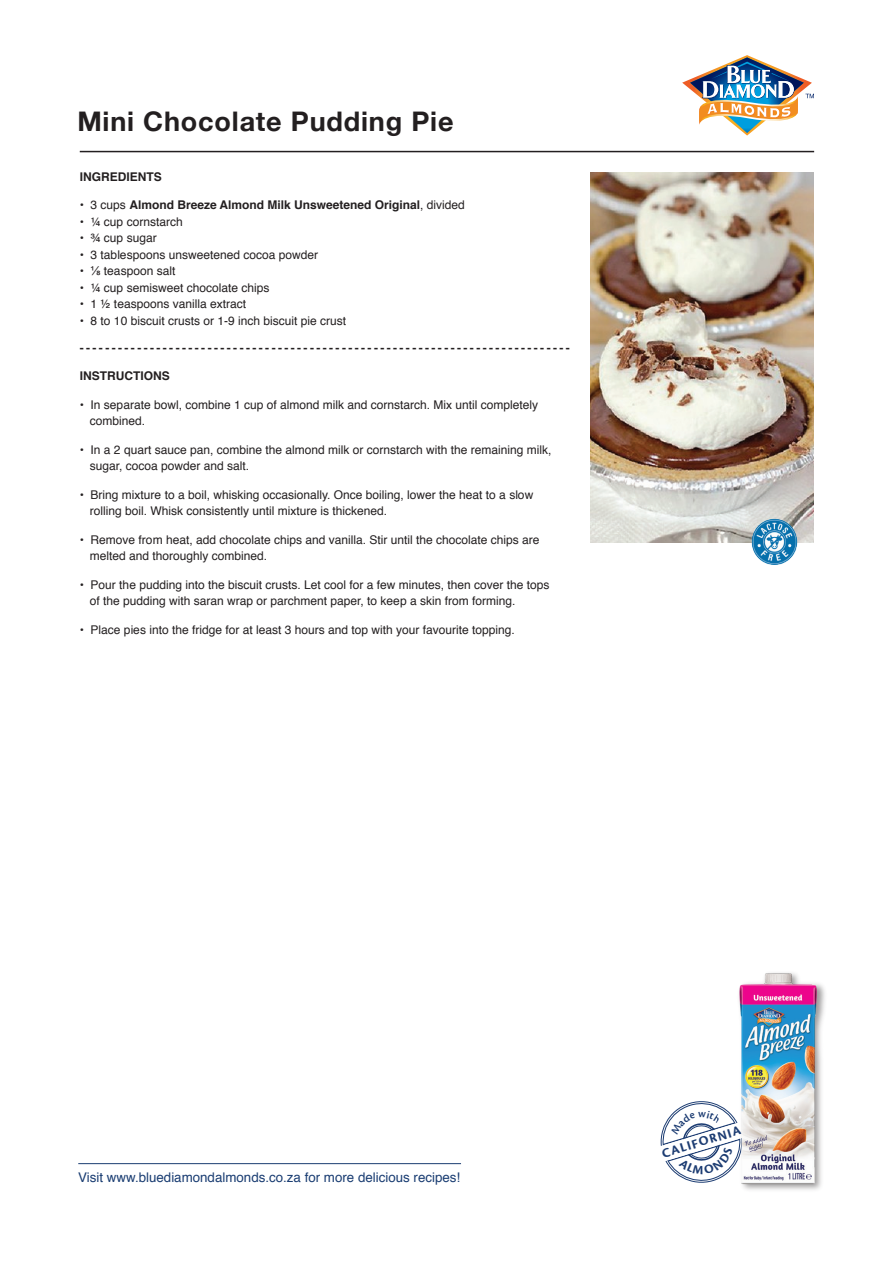
<style>
.page{position:relative;width:893px;height:1263px;background:#fff}
.page>*{position:absolute;margin:0;border:0;box-sizing:border-box;transform-origin:0 0}
.t1{font:700 27px "Helvetica Neue";letter-spacing:.03em;color:#231f20}
.t2{font:13.5px "Cronos MM 700 11";color:#1c3c72}
.t3{font:13.35px "Helvetica";color:#1a3d72}
.t4{font:12px/16.5px "Helvetica";color:#231f20}
.t5{font:700 12px "Helvetica";color:#231f20}
.s1{font-weight:400}
.s2{font-family:"Arial"}
</style>
<div class="page">
<img style="left:590px;top:172px;width:223px;height:370px">
<hr style="left:80px;top:151px;width:734px;height:1px;background:#231f20">
<svg style="left:682px;top:55px;width:132px;height:81px"></svg>
<img style="left:752px;top:519px;width:46px;height:46px">
<hr style="left:78px;top:1163px;width:383px;height:1px;background:#1a3d72">
<img style="left:739px;top:973px;width:86px;height:217px">
<svg style="left:660px;top:1096px;width:86px;height:91px"></svg>
<h1 class="t1" style="left:77px;top:100px;width:378px">Mini Chocolate Pudding Pie</h1>
<p class="t5" style="left:80px;top:167px;width:84px">INGREDIENTS</p>
<p class="t5" style="left:80px;top:195px;width:387px"><span class="s1">• 3 cups</span> Almond Breeze Almond Milk Unsweetened Original<span class="s1">, divided</span></p>
<p class="t4" style="left:80px;top:214px;width:104px">• ¼ cup cornstarch</p>
<p class="t4" style="left:80px;top:230px;width:78px">• ¾ cup sugar</p>
<p class="t4" style="left:80px;top:247px;width:240px">• 3 tablespoons unsweetened cocoa powder</p>
<p class="t4" style="left:80px;top:263px;width:97px">• <span class="s2">⅛</span> teaspoon salt</p>
<p class="t4" style="left:80px;top:280px;width:191px">• ¼ cup semisweet chocolate chips</p>
<p class="t4" style="left:80px;top:296px;width:168px">• 1 ½ teaspoons vanilla extract</p>
<p class="t4" style="left:80px;top:313px;width:268px">• 8 to 10 biscuit crusts or 1-9 inch biscuit pie crust</p>
<p class="t5" style="left:80px;top:338px;width:492px">-----------------------------------------------------------------------------</p>
<p class="t5" style="left:80px;top:366px;width:92px">INSTRUCTIONS</p>
<p class="t4" style="left:90px;top:397px;width:450px;text-indent:-10px">• In separate bowl, combine 1 cup of almond milk and cornstarch. Mix until completely combined.</p>
<p class="t4" style="left:90px;top:442px;width:463px;text-indent:-10px">• In a 2 quart sauce pan, combine the almond milk or cornstarch with the remaining milk, sugar, cocoa powder and salt.</p>
<p class="t4" style="left:90px;top:487px;width:445px;text-indent:-10px">• Bring mixture to a boil, whisking occasionally. Once boiling, lower the heat to a slow rolling boil. Whisk consistently until mixture is thickened.</p>
<p class="t4" style="left:90px;top:532px;width:451px;text-indent:-10px">• Remove from heat, add chocolate chips and vanilla. Stir until the chocolate chips are melted and thoroughly combined.</p>
<p class="t4" style="left:90px;top:577px;width:461px;text-indent:-10px">• Pour the pudding into the biscuit crusts. Let cool for a few minutes, then cover the tops of the pudding with saran wrap or parchment paper, to keep a skin from forming.</p>
<p class="t4" style="left:80px;top:622px;width:437px">• Place pies into the fridge for at least 3 hours and top with your favourite topping.</p>
<p class="t3" style="left:78px;top:1167px;width:383px">Visit www.bluediamondalmonds.co.za for more delicious recipes!</p>
<p class="t2" style="left:660px;top:1147px;width:83px;rotate:-17deg">CALIFORNIA</p>
</div>
